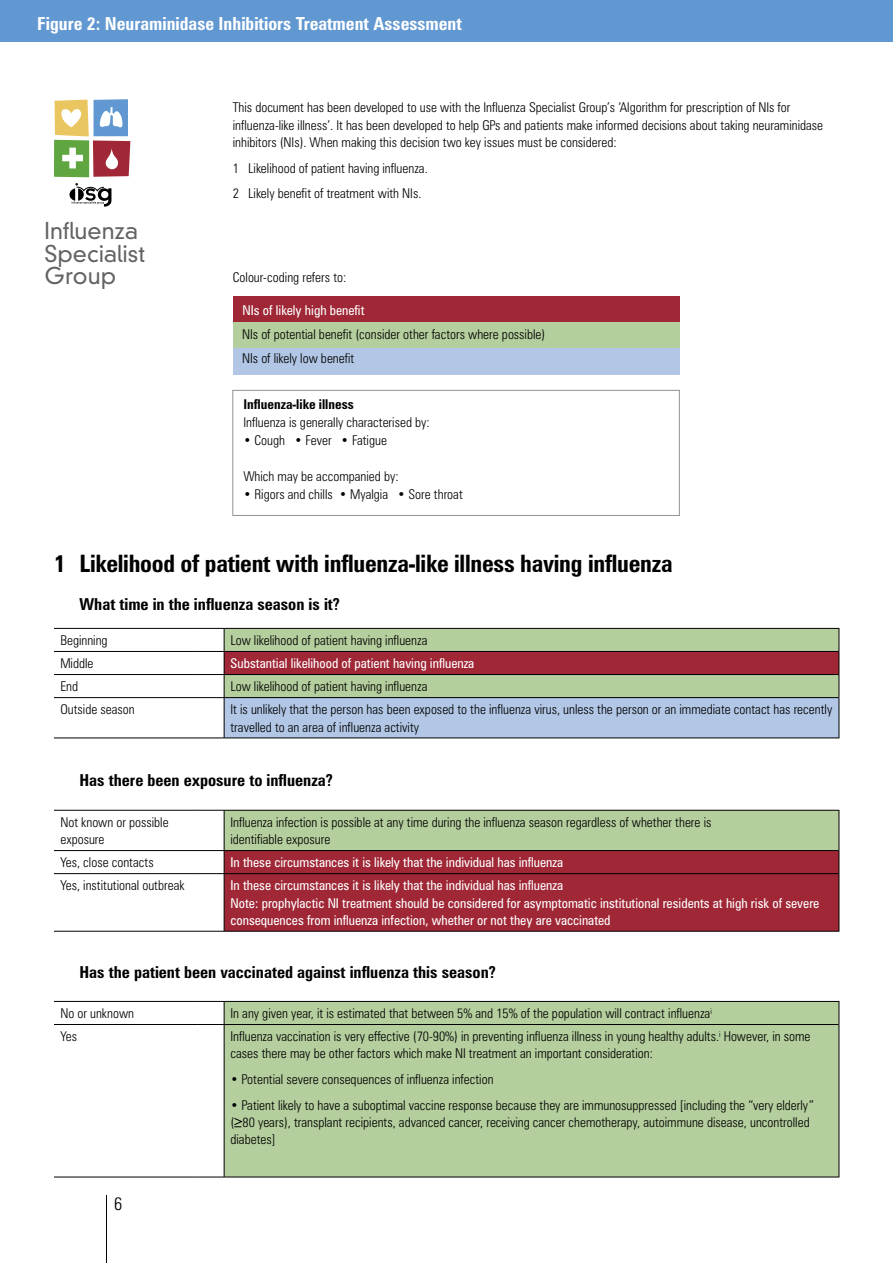
<style>
.page{position:relative;width:893px;height:1263px;background:#fff}
.page>*{position:absolute;margin:0;border:0;box-sizing:border-box;transform-origin:0 0}
.t1{font:700 condensed 24px "Zurich BT";letter-spacing:-.01em;color:#000}
.t2{font:300 22.5px/22.5px "DIN Neuzeit Grotesk";color:#636363}
.t3{font:700 condensed 18px "Zurich BT";color:#fff}
.t4{font:700 condensed 16.5px "Zurich BT";color:#000}
.t5{font:300 condensed 13.5px/17.2px "Zurich BT";color:#000}
.t6{font:condensed 13.5px/17.2px "Zurich BT";color:#fff}
.t7{font:700 condensed 13.5px "Zurich BT";color:#000}
</style>
<div class="page">
<div style="left:233px;top:296px;width:446px;height:27px;background:#9f2736"></div>
<div style="left:233px;top:322px;width:446px;height:26px;background:#b4ce9d"></div>
<div style="left:233px;top:348px;width:446px;height:27px;background:#b2c7e6"></div>
<svg style="left:69px;top:183px;width:42px;height:24px"></svg>
<svg style="left:54px;top:99px;width:76px;height:78px"></svg>
<div style="left:224px;top:698px;width:615px;height:40px;background:#b2c7e6"></div>
<hr style="left:54px;top:628px;width:143px;height:1px;background:#000">
<hr style="left:54px;top:651px;width:143px;height:1px;background:#000">
<hr style="left:54px;top:674px;width:143px;height:1px;background:#000">
<hr style="left:54px;top:697px;width:143px;height:1px;background:#000">
<hr style="left:54px;top:738px;width:143px;height:1px;background:#000">
<svg style="left:197px;top:738px;width:27px;height:1px"></svg>
<hr style="left:224px;top:738px;width:615px;height:1px;background:#000">
<svg style="left:197px;top:628px;width:643px;height:70px;background:#a69179"></svg>
<hr style="left:224px;top:698px;width:1px;height:40px;background:#000">
<hr style="left:839px;top:698px;width:1px;height:40px;background:#000">
<div style="left:224px;top:810px;width:615px;height:40px;background:#b4ce9d"></div>
<div style="left:225px;top:851px;width:614px;height:80px;background:#9f2736"></div>
<hr style="left:54px;top:810px;width:143px;height:1px;background:#000">
<svg style="left:197px;top:810px;width:27px;height:1px"></svg>
<hr style="left:224px;top:810px;width:615px;height:1px;background:#000">
<hr style="left:54px;top:850px;width:143px;height:1px;background:#000">
<hr style="left:224px;top:850px;width:615px;height:1px;background:#000">
<hr style="left:54px;top:873px;width:143px;height:1px;background:#000">
<hr style="left:224px;top:873px;width:615px;height:1px;background:#000">
<hr style="left:54px;top:931px;width:143px;height:1px;background:#000">
<svg style="left:197px;top:931px;width:27px;height:1px"></svg>
<hr style="left:224px;top:931px;width:615px;height:1px;background:#000">
<hr style="left:224px;top:810px;width:1px;height:40px;background:#000">
<hr style="left:839px;top:810px;width:1px;height:40px;background:#000">
<svg style="left:197px;top:850px;width:28px;height:24px"></svg>
<svg style="left:839px;top:850px;width:1px;height:24px"></svg>
<hr style="left:224px;top:874px;width:1px;height:57px;background:#000">
<hr style="left:839px;top:874px;width:1px;height:57px;background:#000">
<div style="left:225px;top:1002px;width:614px;height:175px;background:#b4ce9d"></div>
<hr style="left:54px;top:1001px;width:143px;height:1px;background:#000">
<hr style="left:224px;top:1001px;width:615px;height:1px;background:#000">
<hr style="left:54px;top:1024px;width:143px;height:1px;background:#000">
<hr style="left:224px;top:1024px;width:615px;height:1px;background:#000">
<hr style="left:54px;top:1177px;width:143px;height:1px;background:#000">
<svg style="left:197px;top:1177px;width:27px;height:1px"></svg>
<hr style="left:224px;top:1177px;width:615px;height:1px;background:#000">
<svg style="left:197px;top:1001px;width:28px;height:24px"></svg>
<svg style="left:839px;top:1001px;width:1px;height:23px"></svg>
<hr style="left:224px;top:1025px;width:1px;height:152px;background:#000">
<hr style="left:839px;top:1024px;width:1px;height:153px;background:#000">
<svg style="left:233px;top:1117px;width:11px;height:10px"></svg>
<div style="left:233px;top:390px;width:446px;height:126px;border:1px solid #939393"></div>
<div style="left:0;top:0;width:893px;height:42px;background:#6298d1"></div>
<hr style="left:106px;top:1195px;width:1px;height:68px;background:#000">
<h3 class="t3" style="left:37px;top:13px;width:426px">Figure 2: Neuraminidase Inhibitiors Treatment Assessment</h3>
<h2 class="t2" style="left:45px;top:220px;width:102px">Influenza<br>Specialist<br>Group</h2>
<p class="t5" style="left:233px;top:99px;width:592px">This document has been developed to use with the Influenza Specialist Group’s ‘Algorithm for prescription of NIs for influenza-like illness’. It has been developed to help GPs and patients make informed decisions about taking neuraminidase inhibitors (NIs). When making this decision two key issues must be considered:</p>
<p class="t5" style="left:233px;top:155px;width:196px;line-height:25.8px">1 Likelihood of patient having influenza.<br>2 Likely benefit of treatment with NIs.</p>
<p class="t5" style="left:233px;top:269px;width:115px">Colour-coding refers to:</p>
<p class="t6" style="left:243px;top:301px;width:124px">NIs of likely high benefit</p>
<p class="t5" style="left:242px;top:322px;width:305px;line-height:24px">NIs of potential benefit (consider other factors where possible)<br>NIs of likely low benefit</p>
<p class="t7" style="left:243px;top:396px;width:112px">Influenza-like illness</p>
<p class="t5" style="left:243px;top:414px;width:188px">Influenza is generally characterised by:</p>
<p class="t5" style="left:243px;top:432px;width:145px">• Cough • Fever • Fatigue</p>
<p class="t5" style="left:243px;top:468px;width:157px">Which may be accompanied by:</p>
<p class="t5" style="left:243px;top:486px;width:221px">• Rigors and chills • Myalgia • Sore throat</p>
<h1 class="t1" style="left:54px;top:549px;width:620px">1 Likelihood of patient with influenza-like illness having influenza</h1>
<p class="t4" style="left:79px;top:594px;width:262px">What time in the influenza season is it?</p>
<p class="t5" style="left:60px;top:631px;width:49px">Beginning</p>
<p class="t5" style="left:230px;top:631px;width:199px">Low likelihood of patient having influenza</p>
<p class="t5" style="left:60px;top:655px;width:35px">Middle</p>
<p class="t6" style="left:230px;top:655px;width:245px">Substantial likelihood of patient having influenza</p>
<p class="t5" style="left:60px;top:678px;width:19px">End</p>
<p class="t5" style="left:230px;top:678px;width:199px">Low likelihood of patient having influenza</p>
<p class="t5" style="left:60px;top:701px;width:76px">Outside season</p>
<p class="t5" style="left:230px;top:701px;width:603px">It is unlikely that the person has been exposed to the influenza virus, unless the person or an immediate contact has recently travelled to an area of influenza activity</p>
<p class="t4" style="left:54px;top:770px;width:280px">Has there been exposure to influenza?</p>
<p class="t5" style="left:60px;top:813px;width:110px">Not known or possible exposure</p>
<p class="t5" style="left:230px;top:813px;width:482px">Influenza infection is possible at any time during the influenza season regardless of whether there is identifiable exposure</p>
<p class="t5" style="left:60px;top:854px;width:95px">Yes, close contacts</p>
<p class="t6" style="left:230px;top:854px;width:334px">In these circumstances it is likely that the individual has influenza</p>
<p class="t5" style="left:60px;top:877px;width:126px">Yes, institutional outbreak</p>
<p class="t6" style="left:230px;top:877px;width:590px">In these circumstances it is likely that the individual has influenza<br>Note: prophylactic NI treatment should be considered for asymptomatic institutional residents at high risk of severe consequences from influenza infection, whether or not they are vaccinated</p>
<p class="t4" style="left:54px;top:962px;width:443px">Has the patient been vaccinated against influenza this season?</p>
<p class="t5" style="left:60px;top:1004px;width:75px">No or unknown</p>
<p class="t5" style="left:230px;top:1004px;width:483px">In any given year, it is estimated that between 5% and 15% of the population will contract influenza<sup>i</sup></p>
<p class="t5" style="left:60px;top:1028px;width:18px">Yes</p>
<p class="t5" style="left:230px;top:1028px;width:581px">Influenza vaccination is very effective (70-90%) in preventing influenza illness in young healthy adults.<sup>i</sup> However, in some cases there may be other factors which make NI treatment an important consideration:</p>
<p class="t5" style="left:230px;top:1071px;width:265px">• Potential severe consequences of influenza infection</p>
<p class="t5" style="left:230px;top:1096px;width:585px">• Patient likely to have a suboptimal vaccine response because they are immunosuppressed [including the “very elderly” ( 80 years), transplant recipients, advanced cancer, receiving cancer chemotherapy, autoimmune disease, uncontrolled diabetes]</p>
</div>
